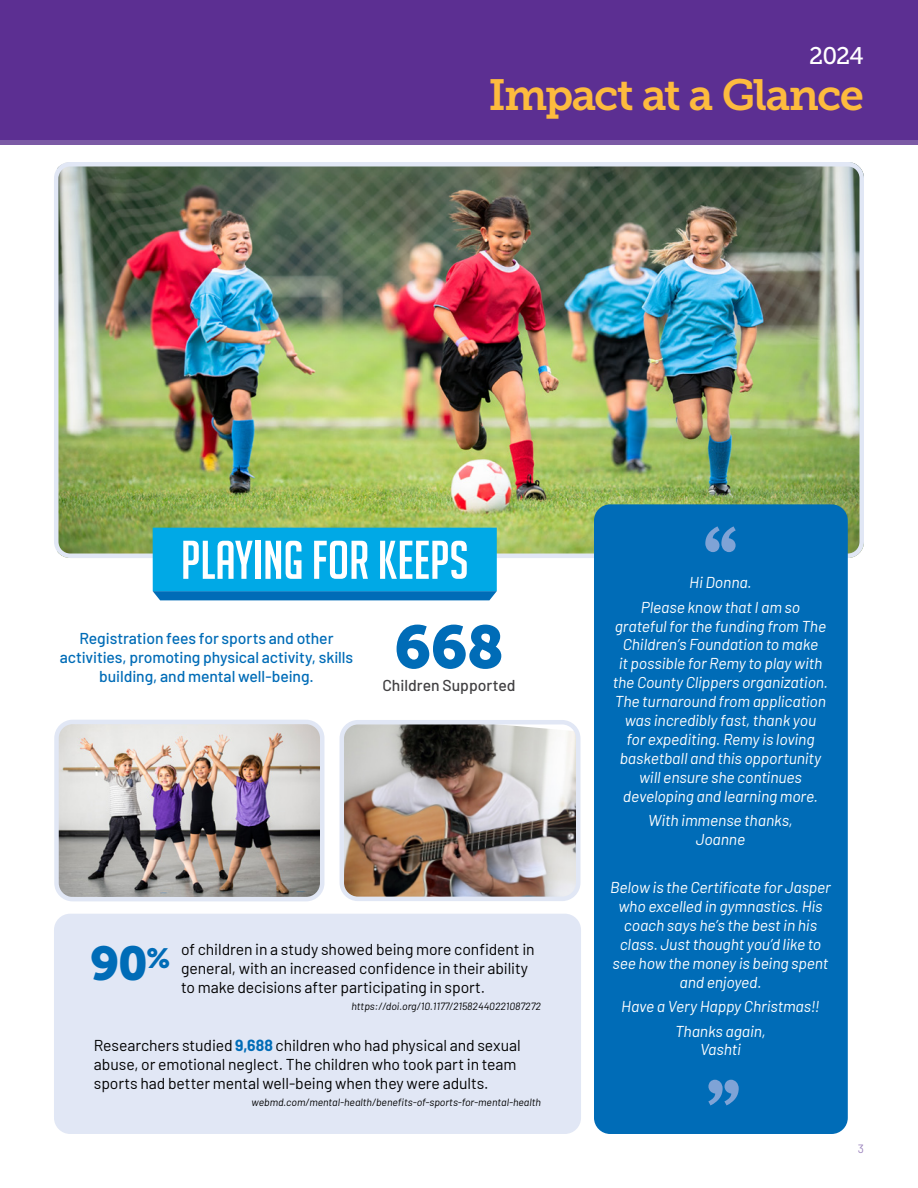
<style>
.page{position:relative;width:918px;height:1188px;background:#fff}
.page>*{position:absolute;margin:0;border:0;box-sizing:border-box;transform-origin:0 0}
.t1{font:60px "Museo Slab 900";color:#006cb7}
.t2{font:53.1px "Big Noodle Titling";color:#fff}
.t3{font:47.25px "Museo Slab 900";color:#006cb7}
.t4{font:43.5px "Museo Slab 700";letter-spacing:-.035em;color:#fdbb3e}
.t5{font:24px "Museo Slab 500";color:#fff}
.t6{font:italic 15.75px/18.9px "Barlow";letter-spacing:-.01em;color:#fff;text-align:center}
.t7{font:15.75px/18.9px "Barlow";letter-spacing:-.005em;color:#000}
.t8{font:500 15.75px/18.9px "Barlow";letter-spacing:-.005em;color:#006cb7;text-align:center}
.t9{font:500 15.75px "Barlow";color:#414042}
.t10{font:12px "Barlow";color:#9d86be}
.t11{font:italic 10.5px "Barlow";color:#000}
.s1{font-weight:700;color:#006cb7}
</style>
<div class="page">
<div style="left:0;top:125px;width:918px;height:20px;background:#7b5aa5"></div>
<div style="left:0;top:0;width:918px;height:140px;background:#5c2f92"></div>
<img style="left:59px;top:167px;width:800px;height:386px">
<div style="left:54px;top:162px;width:810px;height:396px;border:4px solid #e1e7f5;border-radius:14px"></div>
<img style="left:59px;top:725px;width:260px;height:171px">
<div style="left:54px;top:720px;width:270px;height:181px;border:4px solid #e1e7f5;border-radius:16px"></div>
<div style="left:54px;top:914px;width:527px;height:220px;background:#e1e7f5;border-radius:16px"></div>
<div style="left:594px;top:504px;width:254px;height:630px;background:#006cb7;border-radius:16px"></div>
<img style="left:345px;top:725px;width:231px;height:171px">
<div style="left:340px;top:720px;width:241px;height:181px;border:4px solid #e1e7f5;border-radius:16px"></div>
<svg style="left:705px;top:526px;width:31px;height:26px"></svg>
<svg style="left:708px;top:1080px;width:31px;height:25px"></svg>
<svg style="left:153px;top:591px;width:344px;height:9px"></svg>
<div style="left:153px;top:528px;width:344px;height:63px;background:#00a9e6"></div>
<h3 class="t5" style="left:809px;top:43px;width:56px">2024</h3>
<h3 class="t4" style="left:489px;top:70px;width:377px">Impact at a Glance</h3>
<h2 class="t2" style="left:181px;top:531px;width:289px">PLAYING FOR KEEPS</h2>
<p class="t8" style="left:60px;top:628px;width:295px">Registration fees for sports and other activities, promoting physical activity, skills building, and mental well-being.</p>
<h1 class="t1" style="left:394px;top:612px;width:111px">668</h1>
<p class="t9" style="left:382px;top:674px;width:134px">Children Supported</p>
<h3 class="t3" style="left:90px;top:936px;width:81px">90<sup>%</sup></h3>
<p class="t7" style="left:181px;top:939px;width:355px">of children in a study showed being more confident in general, with an increased confidence in their ability to make decisions after participating in sport.</p>
<p class="t11" style="left:351px;top:998px;width:191px">https://doi.org/10.1177/21582440221087272</p>
<p class="t7" style="left:94px;top:1035px;width:428px">Researchers studied <span class="s1">9,688</span> children who had physical and sexual abuse, or emotional neglect. The children who took part in team sports had better mental well-being when they were adults.</p>
<p class="t11" style="left:252px;top:1094px;width:291px">webmd.com/mental-health/benefits-of-sports-for-mental-health</p>
<p class="t6" style="left:641px;top:569px;width:161px;line-height:24.3px">Hi Donna.<br>Please know that I am so</p>
<p class="t6" style="left:613px;top:615px;width:217px">grateful for the funding from The<br>Children’s Foundation to make<br>it possible for Remy to play with the County Clippers organization.<br>The turnaround from application was incredibly fast, thank you<br>for expediting. Remy is loving basketball and this opportunity will ensure she continues developing and learning more.</p>
<p class="t6" style="left:648px;top:810px;width:146px">With immense thanks,<br>Joanne</p>
<p class="t6" style="left:610px;top:877px;width:222px">Below is the Certificate for Jasper who excelled in gymnastics. His coach says he’s the best in his class. Just thought you’d like to see how the money is being spent and enjoyed.</p>
<p class="t6" style="left:621px;top:993px;width:200px;line-height:24.3px">Have a Very Happy Christmas!!<br>Thanks again,</p>
<p class="t6" style="left:700px;top:1039px;width:43px">Vashti</p>
<p class="t10" style="left:858px;top:1140px;width:8px">3</p>
</div>
